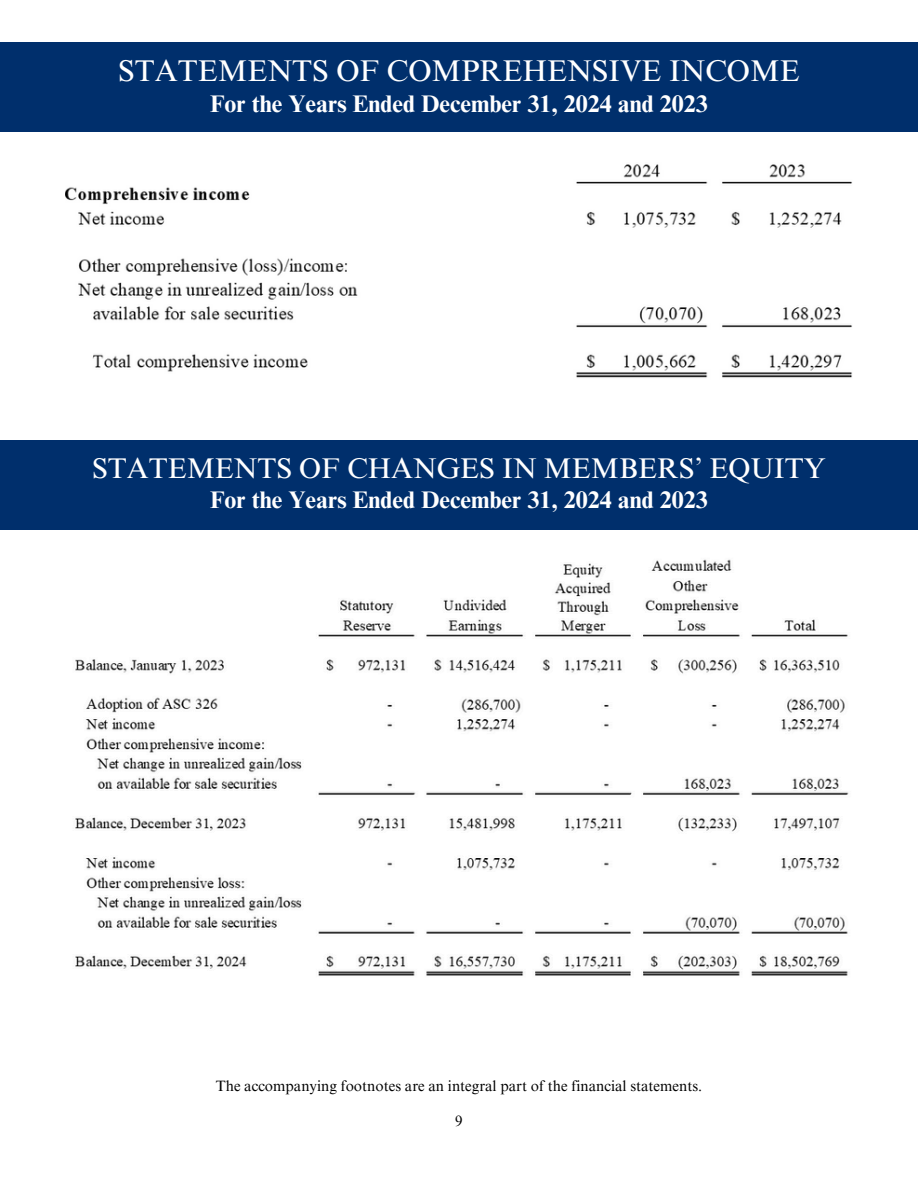
<style>
.page{position:relative;width:918px;height:1188px;background:#fff}
.page>*{position:absolute;margin:0;border:0;box-sizing:border-box;transform-origin:0 0}
.t1{font:30px "Times NRMT Pro";color:#fff}
.t2{font:28.5px "Times NRMT Pro";color:#fff}
.t3{font:700 24px "Times NRMT Pro";color:#fff}
.t4{font:15px "Times NRMT Pro";color:#000}
</style>
<div class="page">
<div style="left:0;top:42px;width:918px;height:90px;background:#002f6c"></div>
<div style="left:0;top:440px;width:918px;height:90px;background:#002f6c"></div>
<img style="left:66px;top:164px;width:786px;height:214px">
<img style="left:75px;top:559px;width:774px;height:417px">
<p class="t1" style="left:118px;top:60px;width:683px">STATEMENTS OF COMPREHENSIVE INCOME</p>
<p class="t3" style="left:210px;top:95px;width:499px">For the Years Ended December 31, 2024 and 2023</p>
<p class="t2" style="left:92px;top:457px;width:735px">STATEMENTS OF CHANGES IN MEMBERS’ EQUITY</p>
<p class="t3" style="left:210px;top:491px;width:499px">For the Years Ended December 31, 2024 and 2023</p>
<h1 class="t4" style="left:216px;top:1080px;width:488px">The accompanying footnotes are an integral part of the financial statements.</h1>
<p class="t4" style="left:455px;top:1115px;width:9px">9</p>
</div>
